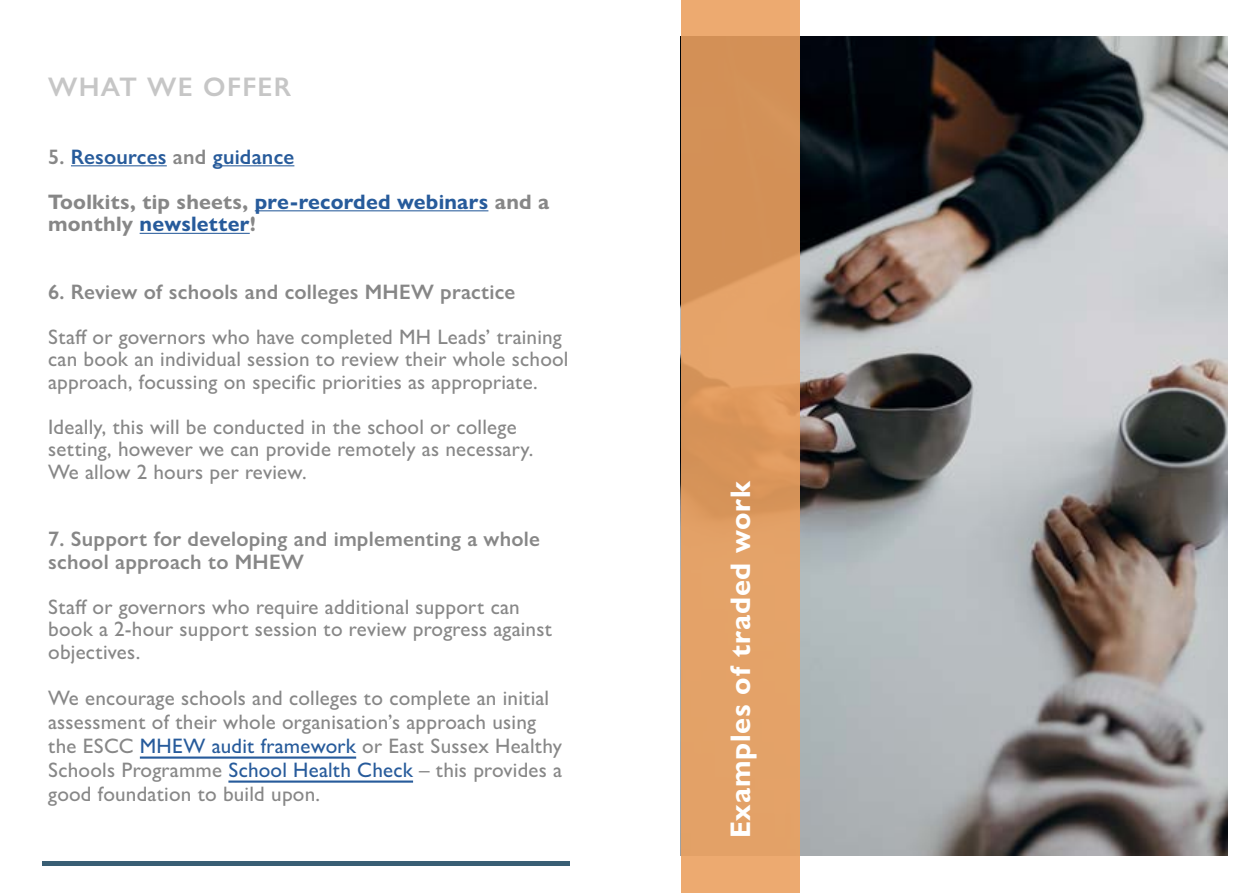
<style>
.page{position:relative;width:1259px;height:893px;background:#fff}
.page>*{position:absolute;margin:0;border:0;box-sizing:border-box;transform-origin:0 0}
.t1{font:700 28.5px "Gill Sans Nova";letter-spacing:.025em;color:#fff}
.t2{font:600 27px "Gill Sans Nova";letter-spacing:.05em;color:#c6c6c6}
.t3{font:500 21px/22.5px "Gill Sans Nova";letter-spacing:.01em;color:#878787}
.t4{font:600 21px/22.5px "Gill Sans Nova";letter-spacing:.01em;color:#878787}
.t5{font:700 21px/45px "Gill Sans Nova";letter-spacing:.01em;color:#878787}
.t6{font:700 21px "Gill Sans Nova";letter-spacing:.01em;color:#275b9b}
.s1{font-weight:600}
.s2{font-weight:600;color:#275b9b}
.s3{color:#275b9b}
.s4{color:#878787}
</style>
<div class="page">
<img style="left:680px;top:36px;width:547px;height:819px">
<svg style="left:681px;top:0;width:118px;height:893px;fill:#e3a167"></svg>
<div style="left:42px;top:861px;width:527px;height:5px;background:#395e74"></div>
<hr style="left:71px;top:165px;width:96px;height:1px;background:#275b9b">
<hr style="left:213px;top:165px;width:81px;height:1px;background:#275b9b">
<hr style="left:255px;top:210px;width:233px;height:1px;background:#275b9b">
<hr style="left:140px;top:233px;width:110px;height:1px;background:#275b9b">
<hr style="left:140px;top:756px;width:216px;height:3px;background:#275b9b">
<hr style="left:228px;top:780px;width:185px;height:3px;background:#275b9b">
<p class="t2" style="left:48px;top:70px;width:245px">WHAT WE OFFER</p>
<p class="t5" style="left:48px;top:134px;width:502px"><span class="s1">5.</span> <span class="s2">Resources</span> <span class="s1">and</span> <span class="s2">guidance<br></span>Toolkits, tip sheets, <span class="s3">pre-recorded webinars</span> and a</p>
<p class="t6" style="left:48px;top:211px;width:209px"><span class="s4">monthly</span> newsletter<span class="s4">!</span></p>
<p class="t4" style="left:48px;top:280px;width:469px">6. Review of schools and colleges MHEW practice</p>
<p class="t3" style="left:48px;top:325px;width:522px">Staff or governors who have completed MH Leads’ training can book an individual session to review their whole school approach, focussing on specific priorities as appropriate.</p>
<p class="t3" style="left:48px;top:415px;width:487px">Ideally, this will be conducted in the school or college setting, however we can provide remotely as necessary.<br>We allow 2 hours per review.</p>
<p class="t4" style="left:48px;top:528px;width:493px">7. Support for developing and implementing a whole school approach to MHEW</p>
<p class="t3" style="left:48px;top:595px;width:505px">Staff or governors who require additional support can book a 2-hour support session to review progress against objectives.</p>
<p class="t3" style="left:48px;top:686px;width:515px;line-height:24px">We encourage schools and colleges to complete an initial assessment of their whole organisation’s approach using the ESCC <span class="s3">MHEW audit framework</span> or East Sussex Healthy Schools Programme <span class="s3">School Health Check</span> – this provides a good foundation to build upon.</p>
<h1 class="t1" style="left:723px;top:838px;width:359px;rotate:-90deg">Examples of traded work</h1>
</div>
